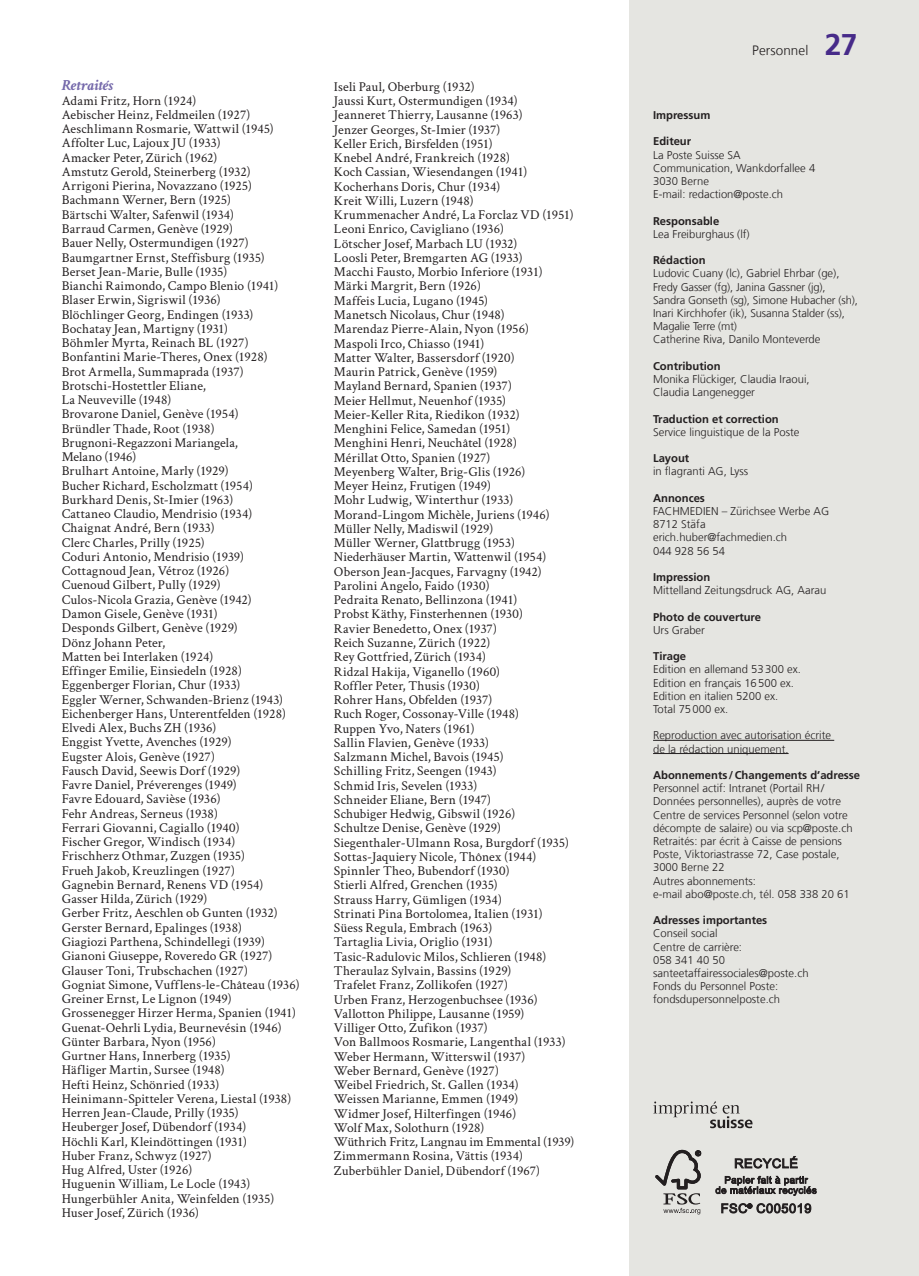
<style>
.page{position:relative;width:919px;height:1276px;background:#fff}
.page>*{position:absolute;margin:0;border:0;box-sizing:border-box;transform-origin:0 0}
.t1{font:700 30px "Frutiger LT Com";color:#472b89}
.t2{font:italic 700 15.3px "Crimson Text";letter-spacing:-.005em;color:#7569ab}
.t3{font:13.5px/14.2px "Crimson Text";letter-spacing:.005em;color:#231f20}
.t4{font:300 13.5px "Frutiger LT Com";letter-spacing:.005em;color:#231f20}
.t5{font:300 11.25px/13.2px "Frutiger LT Com";color:#231f20}
.t6{font:700 11.25px "Frutiger LT Com";color:#231f20}
</style>
<div class="page">
<div style="left:629px;top:0;width:289px;height:1276px;background:#e5e5e1"></div>
<svg style="left:655px;top:1150px;width:46px;height:64px"></svg>
<svg style="left:734px;top:1156px;width:63px;height:12px"></svg>
<svg style="left:715px;top:1176px;width:101px;height:20px"></svg>
<svg style="left:721px;top:1203px;width:90px;height:10px"></svg>
<svg style="left:653px;top:1101px;width:99px;height:27px"></svg>
<hr style="left:653px;top:740px;width:181px;height:1px;background:#231f20">
<hr style="left:653px;top:753px;width:135px;height:1px;background:#231f20">
<p class="t2" style="left:62px;top:76px;width:53px">Retraités</p>
<p class="t3" style="left:62px;top:93px;width:239px">Adami Fritz, Horn (1924)<br>Aebischer Heinz, Feldmeilen (1927)<br>Aeschlimann Rosmarie, Wattwil (1945)<br>Affolter Luc, Lajoux JU (1933)<br>Amacker Peter, Zürich (1962)<br>Amstutz Gerold, Steinerberg (1932)<br>Arrigoni Pierina, Novazzano (1925)<br>Bachmann Werner, Bern (1925)<br>Bärtschi Walter, Safenwil (1934)<br>Barraud Carmen, Genève (1929)<br>Bauer Nelly, Ostermundigen (1927)<br>Baumgartner Ernst, Steffisburg (1935)<br>Berset Jean-Marie, Bulle (1935)<br>Bianchi Raimondo, Campo Blenio (1941)<br>Blaser Erwin, Sigriswil (1936)<br>Blöchlinger Georg, Endingen (1933)<br>Bochatay Jean, Martigny (1931)<br>Böhmler Myrta, Reinach BL (1927)<br>Bonfantini Marie-Theres, Onex (1928)<br>Brot Armella, Summaprada (1937)<br>Brotschi-Hostettler Eliane,<br>La Neuveville (1948)<br>Brovarone Daniel, Genève (1954)<br>Bründler Thade, Root (1938)<br>Brugnoni-Regazzoni Mariangela,<br>Melano (1946)<br>Brulhart Antoine, Marly (1929)<br>Bucher Richard, Escholzmatt (1954)<br>Burkhard Denis, St-Imier (1963)<br>Cattaneo Claudio, Mendrisio (1934)<br>Chaignat André, Bern (1933)<br>Clerc Charles, Prilly (1925)<br>Coduri Antonio, Mendrisio (1939)<br>Cottagnoud Jean, Vétroz (1926)<br>Cuenoud Gilbert, Pully (1929)<br>Culos-Nicola Grazia, Genève (1942)<br>Damon Gisele, Genève (1931)<br>Desponds Gilbert, Genève (1929)<br>Dönz Johann Peter,<br>Matten bei Interlaken (1924)<br>Effinger Emilie, Einsiedeln (1928)<br>Eggenberger Florian, Chur (1933)<br>Eggler Werner, Schwanden-Brienz (1943)<br>Eichenberger Hans, Unterentfelden (1928)<br>Elvedi Alex, Buchs ZH (1936)<br>Enggist Yvette, Avenches (1929)<br>Eugster Alois, Genève (1927)<br>Fausch David, Seewis Dorf (1929)<br>Favre Daniel, Préverenges (1949)<br>Favre Edouard, Savièse (1936)<br>Fehr Andreas, Serneus (1938)<br>Ferrari Giovanni, Cagiallo (1940)<br>Fischer Gregor, Windisch (1934)<br>Frischherz Othmar, Zuzgen (1935)<br>Frueh Jakob, Kreuzlingen (1927)<br>Gagnebin Bernard, Renens VD (1954)<br>Gasser Hilda, Zürich (1929)<br>Gerber Fritz, Aeschlen ob Gunten (1932)<br>Gerster Bernard, Epalinges (1938)<br>Giagiozi Parthena, Schindellegi (1939)<br>Gianoni Giuseppe, Roveredo GR (1927)<br>Glauser Toni, Trubschachen (1927)<br>Gogniat Simone, Vufflens-le-Château (1936)<br>Greiner Ernst, Le Lignon (1949)<br>Grossenegger Hirzer Herma, Spanien (1941)<br>Guenat-Oehrli Lydia, Beurnevésin (1946)<br>Günter Barbara, Nyon (1956)<br>Gurtner Hans, Innerberg (1935)<br>Häfliger Martin, Sursee (1948)<br>Hefti Heinz, Schönried (1933)<br>Heinimann-Spitteler Verena, Liestal (1938)<br>Herren Jean-Claude, Prilly (1935)<br>Heuberger Josef, Dübendorf (1934)<br>Höchli Karl, Kleindöttingen (1931)<br>Huber Franz, Schwyz (1927)<br>Hug Alfred, Uster (1926)<br>Huguenin William, Le Locle (1943)<br>Hungerbühler Anita, Weinfelden (1935)<br>Huser Josef, Zürich (1936)</p>
<p class="t3" style="left:334px;top:79px;width:242px">Iseli Paul, Oberburg (1932)<br>Jaussi Kurt, Ostermundigen (1934)<br>Jeanneret Thierry, Lausanne (1963)<br>Jenzer Georges, St-Imier (1937)<br>Keller Erich, Birsfelden (1951)<br>Knebel André, Frankreich (1928)<br>Koch Cassian, Wiesendangen (1941)<br>Kocherhans Doris, Chur (1934)<br>Kreit Willi, Luzern (1948)<br>Krummenacher André, La Forclaz VD (1951)<br>Leoni Enrico, Cavigliano (1936)<br>Lötscher Josef, Marbach LU (1932)<br>Loosli Peter, Bremgarten AG (1933)<br>Macchi Fausto, Morbio Inferiore (1931)<br>Märki Margrit, Bern (1926)<br>Maffeis Lucia, Lugano (1945)<br>Manetsch Nicolaus, Chur (1948)<br>Marendaz Pierre-Alain, Nyon (1956)<br>Maspoli Irco, Chiasso (1941)<br>Matter Walter, Bassersdorf (1920)<br>Maurin Patrick, Genève (1959)<br>Mayland Bernard, Spanien (1937)<br>Meier Hellmut, Neuenhof (1935)<br>Meier-Keller Rita, Riedikon (1932)<br>Menghini Felice, Samedan (1951)<br>Menghini Henri, Neuchâtel (1928)<br>Mérillat Otto, Spanien (1927)<br>Meyenberg Walter, Brig-Glis (1926)<br>Meyer Heinz, Frutigen (1949)<br>Mohr Ludwig, Winterthur (1933)<br>Morand-Lingom Michèle, Juriens (1946)<br>Müller Nelly, Madiswil (1929)<br>Müller Werner, Glattbrugg (1953)<br>Niederhäuser Martin, Wattenwil (1954)<br>Oberson Jean-Jacques, Farvagny (1942)<br>Parolini Angelo, Faido (1930)<br>Pedraita Renato, Bellinzona (1941)<br>Probst Käthy, Finsterhennen (1930)<br>Ravier Benedetto, Onex (1937)<br>Reich Suzanne, Zürich (1922)<br>Rey Gottfried, Zürich (1934)<br>Ridzal Hakija, Viganello (1960)<br>Roffler Peter, Thusis (1930)<br>Rohrer Hans, Obfelden (1937)<br>Ruch Roger, Cossonay-Ville (1948)<br>Ruppen Yvo, Naters (1961)<br>Sallin Flavien, Genève (1933)<br>Salzmann Michel, Bavois (1945)<br>Schilling Fritz, Seengen (1943)<br>Schmid Iris, Sevelen (1933)<br>Schneider Eliane, Bern (1947)<br>Schubiger Hedwig, Gibswil (1926)<br>Schultze Denise, Genève (1929)<br>Siegenthaler-Ulmann Rosa, Burgdorf (1935)<br>Sottas-Jaquiery Nicole, Thônex (1944)<br>Spinnler Theo, Bubendorf (1930)<br>Stierli Alfred, Grenchen (1935)<br>Strauss Harry, Gümligen (1934)<br>Strinati Pina Bortolomea, Italien (1931)<br>Süess Regula, Embrach (1963)<br>Tartaglia Livia, Origlio (1931)<br>Tasic-Radulovic Milos, Schlieren (1948)<br>Theraulaz Sylvain, Bassins (1929)<br>Trafelet Franz, Zollikofen (1927)<br>Urben Franz, Herzogenbuchsee (1936)<br>Vallotton Philippe, Lausanne (1959)<br>Villiger Otto, Zufikon (1937)<br>Von Ballmoos Rosmarie, Langenthal (1933)<br>Weber Hermann, Witterswil (1937)<br>Weber Bernard, Genève (1927)<br>Weibel Friedrich, St. Gallen (1934)<br>Weissen Marianne, Emmen (1949)<br>Widmer Josef, Hilterfingen (1946)<br>Wolf Max, Solothurn (1928)<br>Wüthrich Fritz, Langnau im Emmental (1939)<br>Zimmermann Rosina, Vättis (1934)<br>Zuberbühler Daniel, Dübendorf (1967)</p>
<p class="t4" style="left:752px;top:43px;width:58px">Personnel</p>
<h1 class="t1" style="left:824px;top:27px;width:34px">27</h1>
<p class="t6" style="left:653px;top:108px;width:59px">Impressum</p>
<p class="t6" style="left:653px;top:135px;width:40px">Editeur</p>
<p class="t5" style="left:653px;top:148px;width:164px">La Poste Suisse SA<br>Communication, Wankdorfallee 4<br>3030 Berne<br>E-mail: redaction@poste.ch</p>
<p class="t6" style="left:653px;top:214px;width:68px">Responsable</p>
<p class="t5" style="left:653px;top:227px;width:98px">Lea Freiburghaus (lf)</p>
<p class="t6" style="left:653px;top:254px;width:54px">Rédaction</p>
<p class="t5" style="left:653px;top:267px;width:206px">Ludovic Cuany (lc), Gabriel Ehrbar (ge), Fredy Gasser (fg), Janina Gassner (jg), Sandra Gonseth (sg), Simone Hubacher (sh), Inari Kirchhofer (ik), Susanna Stalder (ss), Magalie Terre (mt)<br>Catherine Riva, Danilo Monteverde</p>
<p class="t6" style="left:653px;top:359px;width:69px">Contribution</p>
<p class="t5" style="left:653px;top:372px;width:158px">Monika Flückiger, Claudia Iraoui,<br>Claudia Langenegger</p>
<p class="t6" style="left:653px;top:412px;width:127px">Traduction et correction</p>
<p class="t5" style="left:653px;top:425px;width:148px">Service linguistique de la Poste</p>
<p class="t6" style="left:653px;top:452px;width:38px">Layout</p>
<p class="t5" style="left:653px;top:465px;width:97px">in flagranti AG, Lyss</p>
<p class="t6" style="left:653px;top:491px;width:53px">Annonces</p>
<p class="t5" style="left:653px;top:504px;width:178px">FACHMEDIEN – Zürichsee Werbe AG<br>8712 Stäfa erich.huber@fachmedien.ch<br>044 928 56 54</p>
<p class="t6" style="left:653px;top:570px;width:59px">Impression</p>
<p class="t5" style="left:653px;top:584px;width:175px">Mittelland Zeitungsdruck AG, Aarau</p>
<p class="t6" style="left:653px;top:610px;width:109px">Photo de couverture</p>
<p class="t5" style="left:653px;top:623px;width:53px">Urs Graber</p>
<p class="t6" style="left:653px;top:650px;width:35px">Tirage</p>
<p class="t5" style="left:653px;top:663px;width:149px">Edition en allemand 53300 ex.<br>Edition en français 16500 ex.<br>Edition en italien 5200 ex.<br>Total 75000 ex.</p>
<p class="t5" style="left:653px;top:729px;width:179px">Reproduction avec autorisation écrite de la rédaction uniquement.</p>
<p class="t6" style="left:653px;top:768px;width:209px">Abonnements /Changements d’adresse</p>
<p class="t5" style="left:653px;top:782px;width:201px">Personnel actif: Intranet (Portail RH/ Données personnelles), auprès de votre Centre de services Personnel (selon votre décompte de salaire) ou via scp@poste.ch Retraités: par écrit à Caisse de pensions Poste, Viktoriastrasse 72, Case postale, 3000 Berne 22<br>Autres abonnements:<br>e-mail abo@poste.ch, tél. 058 338 20 61</p>
<p class="t6" style="left:653px;top:914px;width:116px">Adresses importantes</p>
<p class="t5" style="left:653px;top:927px;width:157px">Conseil social<br>Centre de carrière:<br>058 341 40 50 santeetaffairessociales@poste.ch<br>Fonds du Personnel Poste: fondsdupersonnelposte.ch</p>
</div>
